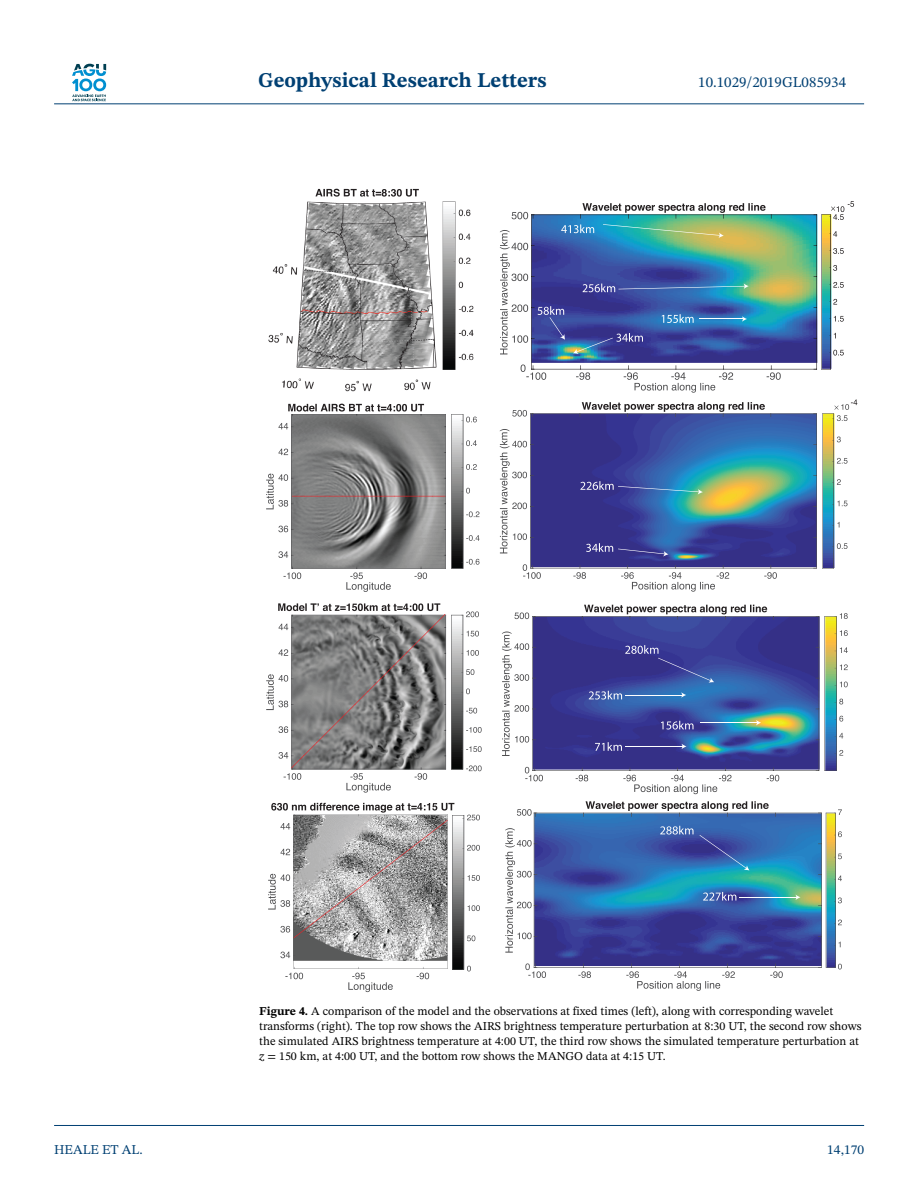
<style>
.page{position:relative;width:918px;height:1188px;background:#fff}
.page>*{position:absolute;margin:0;border:0;box-sizing:border-box;transform-origin:0 0}
.t1{font:700 21px "STIX Two Text";color:#004073}
.t2{font:15px "STIX Two Text";color:#004073}
.t3{font:13.5px "STIX Two Text";color:#004073}
.t4{font:12px/15px "STIX Two Text";color:#000}
.s1{font-weight:700}
.s2{font-style:italic}
</style>
<div class="page">
<svg style="left:72px;top:64px;width:34px;height:37px"></svg>
<hr style="left:54px;top:103px;width:810px;height:1px;background:#004073">
<img style="left:269px;top:202px;width:567px;height:766px">
<hr style="left:294px;top:968px;width:154px;height:1px;background:#4d4d4f">
<svg style="left:285px;top:967px;width:18px;height:12px"></svg>
<svg style="left:417px;top:967px;width:12px;height:12px"></svg>
<svg style="left:348px;top:967px;width:45px;height:25px"></svg>
<hr style="left:448px;top:814px;width:1px;height:155px;background:#4d4d4f">
<hr style="left:294px;top:814px;width:1px;height:155px;background:#4d4d4f">
<svg style="left:280px;top:952px;width:15px;height:6px"></svg>
<svg style="left:580px;top:402px;width:185px;height:15px"></svg>
<hr style="left:530px;top:414px;width:287px;height:1px;background:#4d4d4f">
<hr style="left:530px;top:568px;width:287px;height:1px;background:#4d4d4f">
<svg style="left:573px;top:565px;width:13px;height:14px"></svg>
<svg style="left:764px;top:565px;width:13px;height:14px"></svg>
<svg style="left:621px;top:565px;width:108px;height:27px"></svg>
<hr style="left:816px;top:414px;width:1px;height:154px;background:#4d4d4f">
<hr style="left:530px;top:414px;width:1px;height:154px;background:#4d4d4f">
<svg style="left:523px;top:564px;width:18px;height:15px"></svg>
<svg style="left:512px;top:410px;width:22px;height:7px"></svg>
<svg style="left:500px;top:429px;width:34px;height:124px"></svg>
<svg style="left:832px;top:543px;width:16px;height:6px"></svg>
<svg style="left:832px;top:522px;width:7px;height:6px"></svg>
<svg style="left:832px;top:501px;width:16px;height:5px"></svg>
<svg style="left:832px;top:479px;width:9px;height:6px"></svg>
<svg style="left:832px;top:458px;width:16px;height:6px"></svg>
<svg style="left:832px;top:437px;width:9px;height:5px"></svg>
<hr style="left:834px;top:414px;width:1px;height:154px;background:#4d4d4f">
<hr style="left:822px;top:414px;width:1px;height:154px;background:#4d4d4f">
<svg style="left:813px;top:568px;width:21px;height:1px"></svg>
<svg style="left:586px;top:543px;width:82px;height:14px"></svg>
<svg style="left:580px;top:481px;width:123px;height:14px;background:#426da8"></svg>
<hr style="left:531px;top:215px;width:286px;height:1px;background:#231f20">
<hr style="left:531px;top:369px;width:286px;height:1px;background:#231f20">
<svg style="left:576px;top:365px;width:14px;height:15px"></svg>
<svg style="left:767px;top:365px;width:14px;height:15px"></svg>
<svg style="left:624px;top:365px;width:109px;height:28px"></svg>
<hr style="left:816px;top:215px;width:1px;height:154px;background:#231f20">
<hr style="left:531px;top:215px;width:1px;height:154px;background:#231f20">
<svg style="left:521px;top:364px;width:25px;height:16px"></svg>
<svg style="left:829px;top:350px;width:15px;height:6px"></svg>
<svg style="left:829px;top:333px;width:7px;height:5px"></svg>
<svg style="left:829px;top:316px;width:15px;height:6px"></svg>
<svg style="left:829px;top:299px;width:8px;height:6px"></svg>
<svg style="left:829px;top:282px;width:15px;height:6px"></svg>
<svg style="left:829px;top:265px;width:8px;height:6px"></svg>
<svg style="left:829px;top:248px;width:15px;height:6px"></svg>
<svg style="left:829px;top:231px;width:8px;height:6px"></svg>
<hr style="left:831px;top:215px;width:1px;height:154px;background:#231f20">
<hr style="left:821px;top:215px;width:1px;height:154px;background:#231f20">
<svg style="left:814px;top:369px;width:17px;height:1px"></svg>
<svg style="left:814px;top:201px;width:40px;height:19px"></svg>
<svg style="left:500px;top:203px;width:272px;height:151px;background:#6285aa"></svg>
<svg style="left:813px;top:399px;width:44px;height:22px"></svg>
<svg style="left:288px;top:404px;width:136px;height:12px"></svg>
<hr style="left:291px;top:414px;width:155px;height:1px;background:#4d4d4f">
<hr style="left:291px;top:568px;width:155px;height:1px;background:#4d4d4f">
<svg style="left:284px;top:567px;width:17px;height:12px"></svg>
<svg style="left:414px;top:567px;width:13px;height:12px"></svg>
<svg style="left:346px;top:567px;width:45px;height:25px"></svg>
<hr style="left:445px;top:414px;width:1px;height:155px;background:#4d4d4f">
<hr style="left:291px;top:414px;width:1px;height:155px;background:#4d4d4f">
<svg style="left:278px;top:551px;width:15px;height:7px"></svg>
<svg style="left:278px;top:526px;width:15px;height:6px"></svg>
<svg style="left:278px;top:449px;width:15px;height:6px"></svg>
<svg style="left:278px;top:423px;width:15px;height:6px"></svg>
<svg style="left:266px;top:474px;width:180px;height:35px;background:#918e8e"></svg>
<svg style="left:461px;top:535px;width:19px;height:6px"></svg>
<svg style="left:461px;top:511px;width:18px;height:6px"></svg>
<svg style="left:461px;top:488px;width:9px;height:6px"></svg>
<svg style="left:461px;top:464px;width:16px;height:6px"></svg>
<svg style="left:461px;top:440px;width:16px;height:6px"></svg>
<hr style="left:463px;top:414px;width:1px;height:155px;background:#4d4d4f">
<hr style="left:451px;top:414px;width:1px;height:155px;background:#4d4d4f">
<svg style="left:444px;top:555px;width:36px;height:14px"></svg>
<svg style="left:444px;top:414px;width:33px;height:14px"></svg>
<svg style="left:266px;top:603px;width:216px;height:190px"></svg>
<svg style="left:582px;top:605px;width:185px;height:15px"></svg>
<hr style="left:532px;top:616px;width:287px;height:1px;background:#4d4d4f">
<hr style="left:532px;top:770px;width:287px;height:1px;background:#4d4d4f">
<svg style="left:576px;top:768px;width:12px;height:13px"></svg>
<svg style="left:767px;top:768px;width:12px;height:13px"></svg>
<svg style="left:623px;top:768px;width:109px;height:26px"></svg>
<hr style="left:819px;top:616px;width:1px;height:155px;background:#4d4d4f">
<hr style="left:532px;top:616px;width:1px;height:155px;background:#4d4d4f">
<svg style="left:525px;top:767px;width:18px;height:14px"></svg>
<svg style="left:514px;top:612px;width:22px;height:8px"></svg>
<svg style="left:502px;top:632px;width:34px;height:124px"></svg>
<svg style="left:835px;top:750px;width:8px;height:6px"></svg>
<svg style="left:835px;top:733px;width:8px;height:6px"></svg>
<svg style="left:835px;top:716px;width:8px;height:6px"></svg>
<svg style="left:835px;top:699px;width:8px;height:5px"></svg>
<svg style="left:835px;top:682px;width:13px;height:5px"></svg>
<svg style="left:835px;top:664px;width:13px;height:6px"></svg>
<svg style="left:835px;top:647px;width:13px;height:6px"></svg>
<svg style="left:835px;top:630px;width:13px;height:6px"></svg>
<hr style="left:836px;top:616px;width:1px;height:155px;background:#4d4d4f">
<hr style="left:825px;top:616px;width:1px;height:155px;background:#4d4d4f">
<svg style="left:825px;top:613px;width:23px;height:6px"></svg>
<svg style="left:595px;top:742px;width:27px;height:9px"></svg>
<hr style="left:626px;top:746px;width:57px;height:1px;background:#fff">
<svg style="left:682px;top:744px;width:5px;height:5px"></svg>
<svg style="left:661px;top:721px;width:33px;height:9px"></svg>
<hr style="left:700px;top:722px;width:58px;height:1px;background:#fff">
<svg style="left:756px;top:720px;width:5px;height:5px"></svg>
<svg style="left:589px;top:691px;width:33px;height:9px"></svg>
<hr style="left:625px;top:695px;width:58px;height:1px;background:#fff">
<svg style="left:681px;top:692px;width:5px;height:6px"></svg>
<svg style="left:625px;top:645px;width:89px;height:38px;background:#3f4499"></svg>
<hr style="left:464px;top:815px;width:1px;height:154px;background:#4d4d4f">
<hr style="left:452px;top:815px;width:1px;height:154px;background:#4d4d4f">
<svg style="left:452px;top:966px;width:19px;height:5px"></svg>
<svg style="left:268px;top:803px;width:212px;height:138px"></svg>
<svg style="left:583px;top:801px;width:186px;height:16px"></svg>
<hr style="left:534px;top:813px;width:288px;height:1px;background:#4d4d4f">
<hr style="left:534px;top:967px;width:288px;height:1px;background:#4d4d4f">
<svg style="left:578px;top:964px;width:13px;height:14px"></svg>
<svg style="left:770px;top:964px;width:13px;height:14px"></svg>
<svg style="left:626px;top:964px;width:109px;height:27px"></svg>
<hr style="left:821px;top:813px;width:1px;height:155px;background:#4d4d4f">
<hr style="left:534px;top:813px;width:1px;height:155px;background:#4d4d4f">
<svg style="left:525px;top:963px;width:21px;height:15px"></svg>
<svg style="left:517px;top:809px;width:20px;height:8px"></svg>
<svg style="left:505px;top:828px;width:32px;height:125px"></svg>
<svg style="left:834px;top:942px;width:7px;height:5px"></svg>
<svg style="left:834px;top:920px;width:8px;height:5px"></svg>
<svg style="left:834px;top:898px;width:8px;height:5px"></svg>
<svg style="left:834px;top:875px;width:8px;height:6px"></svg>
<svg style="left:834px;top:854px;width:8px;height:5px"></svg>
<svg style="left:834px;top:831px;width:8px;height:6px"></svg>
<hr style="left:835px;top:813px;width:1px;height:154px;background:#4d4d4f">
<hr style="left:826px;top:813px;width:1px;height:154px;background:#4d4d4f">
<svg style="left:818px;top:964px;width:24px;height:5px"></svg>
<svg style="left:818px;top:809px;width:24px;height:6px"></svg>
<svg style="left:703px;top:892px;width:33px;height:9px"></svg>
<hr style="left:739px;top:897px;width:58px;height:1px;background:#fff">
<svg style="left:796px;top:895px;width:4px;height:5px"></svg>
<svg style="left:660px;top:826px;width:34px;height:9px"></svg>
<svg style="left:700px;top:835px;width:49px;height:35px;background:#385daa"></svg>
<svg style="left:315px;top:189px;width:104px;height:8px"></svg>
<hr style="left:54px;top:1125px;width:810px;height:1px;background:#004073">
<h1 class="t1" style="left:258px;top:72px;width:290px">Geophysical Research Letters</h1>
<p class="t2" style="left:698px;top:77px;width:149px">10.1029/2019GL085934</p>
<p class="t4" style="left:259px;top:1005px;width:604px"><span class="s1">Figure 4.</span> A comparison of the model and the observations at fixed times (left), along with corresponding wavelet transforms (right). The top row shows the AIRS brightness temperature perturbation at 8:30 UT, the second row shows the simulated AIRS brightness temperature at 4:00 UT, the third row shows the simulated temperature perturbation at <span class="s2">z</span> = 150 km, at 4:00 UT, and the bottom row shows the MANGO data at 4:15 UT.</p>
<p class="t3" style="left:54px;top:1144px;width:90px">HEALE ET AL.</p>
<p class="t3" style="left:827px;top:1144px;width:38px">14,170</p>
</div>
